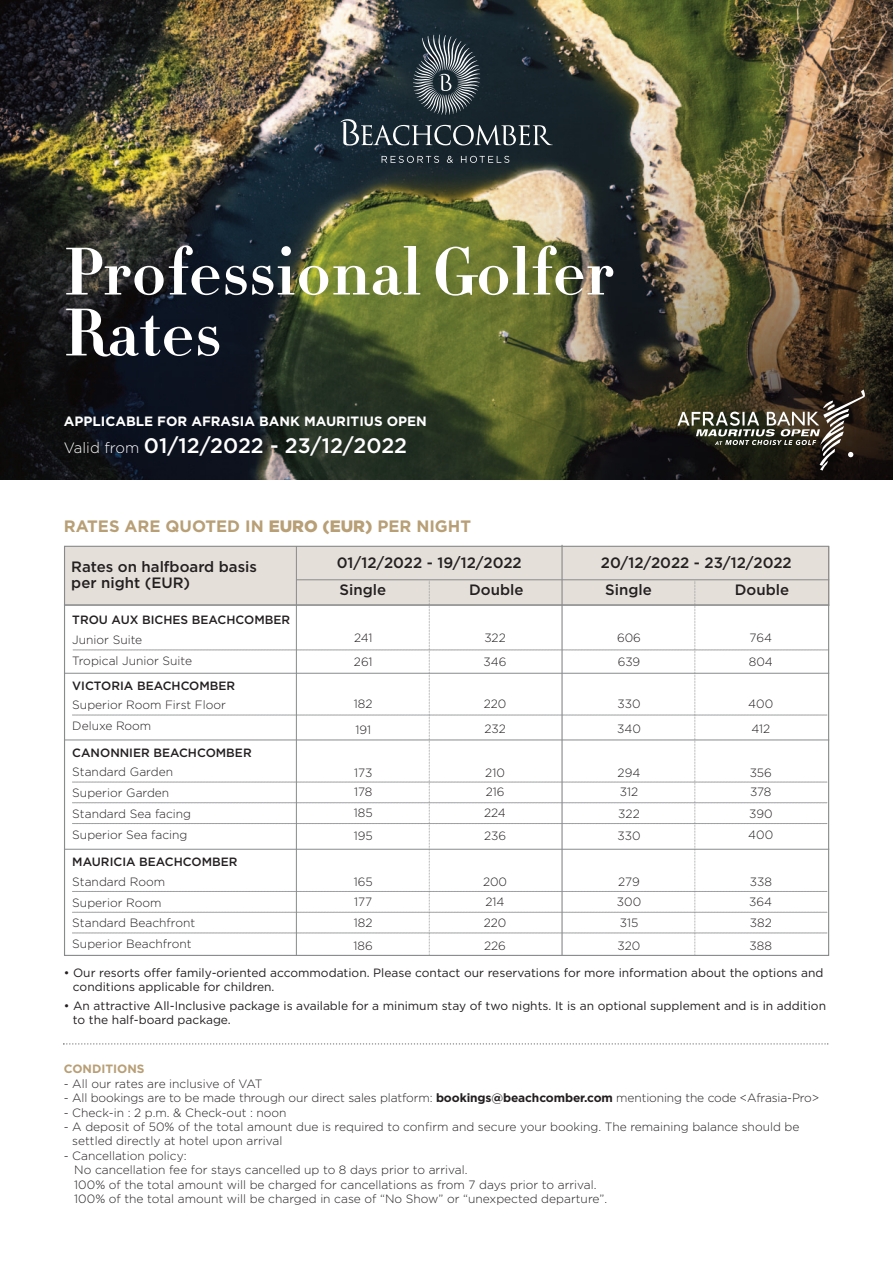
<style>
.page{position:relative;width:893px;height:1263px;background:#fff}
.page>*{position:absolute;margin:0;border:0;box-sizing:border-box;transform-origin:0 0}
.t1{font:700 66px "HTF Didot B06";color:#fff}
.t2{font:500 21px "Gotham";color:#fff}
.t3{font:700 16.5px "Gotham";color:#b89f76}
.t4{font:500 15px/16.5px "Gotham";color:#231f20}
.t5{font:700 13.5px "Gotham";color:#fff}
.t6{font:300 12px/14.4px "Gotham";color:#231f20}
.t7{font:12px/14.4px "Gotham";color:#231f20}
.t8{font:500 12px "Gotham";color:#231f20}
.t9{font:700 12px "Gotham";color:#b89f76}
.s1{font-weight:300;font-size:15px}
.s2{font-weight:900}
.s3{font-weight:700}
</style>
<div class="page">
<img style="left:0;top:0;width:893px;height:480px">
<svg style="left:341px;top:34px;width:212px;height:112px;background:#39444a"></svg>
<svg style="left:382px;top:156px;width:57px;height:7px"></svg>
<svg style="left:447px;top:156px;width:6px;height:7px"></svg>
<svg style="left:461px;top:156px;width:48px;height:7px"></svg>
<div style="left:64px;top:546px;width:765px;height:60px;background:#e4dfd9"></div>
<hr style="left:296px;top:546px;width:1px;height:409px;background:#898a8c">
<svg style="left:72px;top:581px;width:758px;height:374px"></svg>
<hr style="left:296px;top:579px;width:533px;height:1px;background:#898a8c">
<hr style="left:561px;top:545px;width:2px;height:410px;background:#898a8c">
<hr style="left:64px;top:604px;width:765px;height:2px;background:#898a8c">
<hr style="left:64px;top:673px;width:765px;height:1px;background:#898a8c">
<hr style="left:64px;top:739px;width:765px;height:1px;background:#898a8c">
<hr style="left:64px;top:849px;width:765px;height:1px;background:#898a8c">
<svg style="left:678px;top:389px;width:187px;height:82px;background:#413d32"></svg>
<svg style="left:63px;top:1043px;width:765px;height:2px"></svg>
<p class="t1" style="left:64px;top:242px;width:552px">Professional Golfer</p>
<p class="t1" style="left:64px;top:303px;width:159px">Rates</p>
<p class="t5" style="left:64px;top:414px;width:365px">APPLICABLE FOR AFRASIA BANK MAURITIUS OPEN</p>
<p class="t2" style="left:64px;top:438px;width:345px"><span class="s1">Valid from</span> 01/12/2022 - 23/12/2022</p>
<p class="t3" style="left:64px;top:517px;width:409px">RATES ARE QUOTED IN <span class="s2">EURO (EUR)</span> PER NIGHT</p>
<p class="t4" style="left:71px;top:559px;width:187px">Rates on halfboard basis per night (EUR)</p>
<p class="t4" style="left:337px;top:556px;width:187px">01/12/2022 - 19/12/2022</p>
<p class="t4" style="left:601px;top:556px;width:192px">20/12/2022 - 23/12/2022</p>
<p class="t4" style="left:339px;top:583px;width:48px">Single</p>
<p class="t4" style="left:469px;top:583px;width:56px">Double</p>
<p class="t4" style="left:605px;top:583px;width:48px">Single</p>
<p class="t4" style="left:735px;top:583px;width:56px">Double</p>
<p class="t8" style="left:72px;top:616px;width:219px">TROU AUX BICHES BEACHCOMBER</p>
<p class="t6" style="left:72px;top:634px;width:72px">Junior Suite</p>
<p class="t6" style="left:72px;top:654px;width:121px">Tropical Junior Suite</p>
<p class="t8" style="left:72px;top:681px;width:165px">VICTORIA BEACHCOMBER</p>
<p class="t6" style="left:72px;top:699px;width:155px">Superior Room First Floor</p>
<p class="t6" style="left:72px;top:720px;width:81px">Deluxe Room</p>
<p class="t8" style="left:72px;top:748px;width:181px">CANONNIER BEACHCOMBER</p>
<p class="t6" style="left:72px;top:766px;width:102px">Standard Garden</p>
<p class="t6" style="left:72px;top:787px;width:99px">Superior Garden</p>
<p class="t6" style="left:72px;top:807px;width:120px">Standard Sea facing</p>
<p class="t6" style="left:72px;top:828px;width:117px">Superior Sea facing</p>
<p class="t8" style="left:72px;top:857px;width:167px">MAURICIA BEACHCOMBER</p>
<p class="t6" style="left:72px;top:875px;width:94px">Standard Room</p>
<p class="t6" style="left:72px;top:896px;width:91px">Superior Room</p>
<p class="t6" style="left:72px;top:917px;width:124px">Standard Beachfront</p>
<p class="t6" style="left:72px;top:937px;width:121px">Superior Beachfront</p>
<p class="t6" style="left:354px;top:631px;width:20px">241</p>
<p class="t6" style="left:484px;top:631px;width:23px">322</p>
<p class="t6" style="left:617px;top:631px;width:25px">606</p>
<p class="t6" style="left:749px;top:631px;width:24px">764</p>
<p class="t6" style="left:354px;top:655px;width:20px">261</p>
<p class="t6" style="left:484px;top:655px;width:24px">346</p>
<p class="t6" style="left:618px;top:655px;width:24px">639</p>
<p class="t6" style="left:749px;top:655px;width:26px">804</p>
<p class="t6" style="left:354px;top:697px;width:20px">182</p>
<p class="t6" style="left:484px;top:697px;width:24px">220</p>
<p class="t6" style="left:617px;top:697px;width:25px">330</p>
<p class="t6" style="left:748px;top:697px;width:27px">400</p>
<p class="t6" style="left:355px;top:723px;width:17px">191</p>
<p class="t6" style="left:484px;top:722px;width:23px">232</p>
<p class="t6" style="left:617px;top:722px;width:25px">340</p>
<p class="t6" style="left:751px;top:722px;width:20px">412</p>
<p class="t6" style="left:354px;top:767px;width:20px">173</p>
<p class="t6" style="left:485px;top:767px;width:21px">210</p>
<p class="t6" style="left:618px;top:767px;width:24px">294</p>
<p class="t6" style="left:750px;top:767px;width:24px">356</p>
<p class="t6" style="left:354px;top:785px;width:20px">178</p>
<p class="t6" style="left:486px;top:785px;width:20px">216</p>
<p class="t6" style="left:620px;top:785px;width:20px">312</p>
<p class="t6" style="left:750px;top:786px;width:23px">378</p>
<p class="t6" style="left:354px;top:807px;width:20px">185</p>
<p class="t6" style="left:484px;top:807px;width:23px">224</p>
<p class="t6" style="left:618px;top:807px;width:23px">322</p>
<p class="t6" style="left:749px;top:808px;width:25px">390</p>
<p class="t6" style="left:354px;top:829px;width:20px">195</p>
<p class="t6" style="left:484px;top:829px;width:24px">236</p>
<p class="t6" style="left:617px;top:829px;width:25px">330</p>
<p class="t6" style="left:748px;top:829px;width:27px">400</p>
<p class="t6" style="left:354px;top:875px;width:20px">165</p>
<p class="t6" style="left:483px;top:875px;width:26px">200</p>
<p class="t6" style="left:618px;top:875px;width:23px">279</p>
<p class="t6" style="left:750px;top:875px;width:24px">338</p>
<p class="t6" style="left:354px;top:896px;width:20px">177</p>
<p class="t6" style="left:485px;top:896px;width:21px">214</p>
<p class="t6" style="left:617px;top:896px;width:26px">300</p>
<p class="t6" style="left:749px;top:896px;width:24px">364</p>
<p class="t6" style="left:354px;top:917px;width:20px">182</p>
<p class="t6" style="left:484px;top:917px;width:24px">220</p>
<p class="t6" style="left:620px;top:917px;width:20px">315</p>
<p class="t6" style="left:750px;top:917px;width:23px">382</p>
<p class="t6" style="left:354px;top:939px;width:21px">186</p>
<p class="t6" style="left:484px;top:939px;width:23px">226</p>
<p class="t6" style="left:618px;top:939px;width:24px">320</p>
<p class="t6" style="left:750px;top:939px;width:24px">388</p>
<p class="t7" style="left:73px;top:966px;width:752px;text-indent:-9px">• Our resorts offer family-oriented accommodation. Please contact our reservations for more information about the options and conditions applicable for children.</p>
<p class="t7" style="left:73px;top:999px;width:755px;text-indent:-9px">• An attractive All-Inclusive package is available for a minimum stay of two nights. It is an optional supplement and is in addition to the half-board package.</p>
<p class="t9" style="left:64px;top:1062px;width:82px">CONDITIONS</p>
<p class="t6" style="left:64px;top:1077px;width:200px">- All our rates are inclusive of VAT</p>
<p class="t6" style="left:64px;top:1091px;width:757px">- All bookings are to be made through our direct sales platform: <span class="s3">bookings@beachcomber.com</span> mentioning the code &lt;Afrasia-Pro&gt;</p>
<p class="t6" style="left:64px;top:1106px;width:224px">- Check-in : 2 p.m. &amp; Check-out : noon</p>
<p class="t6" style="left:72px;top:1120px;width:729px;text-indent:-8px">- A deposit of 50% of the total amount due is required to confirm and secure your booking. The remaining balance should be settled directly at hotel upon arrival</p>
<p class="t6" style="left:64px;top:1149px;width:124px">- Cancellation policy:</p>
<p class="t6" style="left:74px;top:1163px;width:395px">No cancellation fee for stays cancelled up to 8 days prior to arrival.</p>
<p class="t6" style="left:74px;top:1178px;width:524px">100% of the total amount will be charged for cancellations as from 7 days prior to arrival.</p>
<p class="t6" style="left:74px;top:1192px;width:534px">100% of the total amount will be charged in case of “No Show” or “unexpected departure”.</p>
</div>
